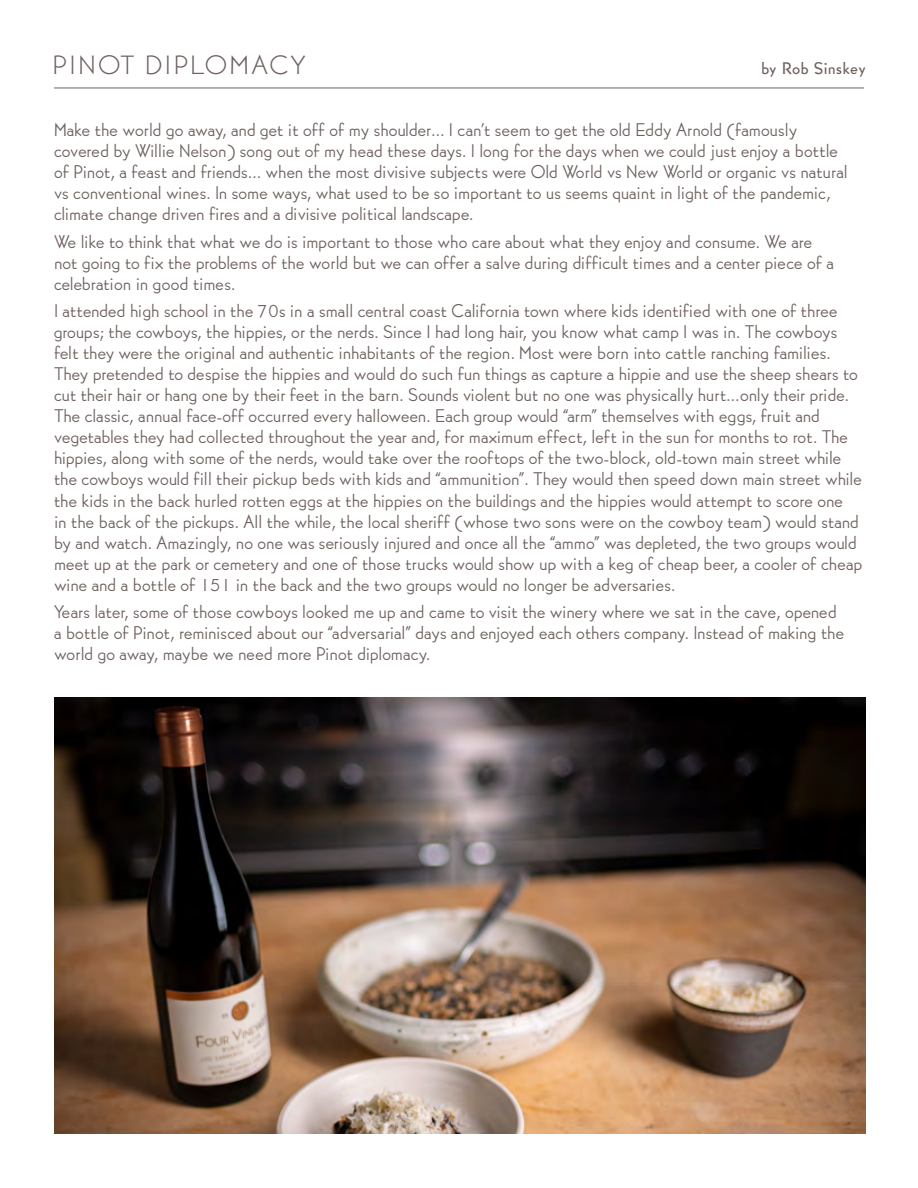
<style>
.page{position:relative;width:918px;height:1188px;background:#fff}
.page>*{position:absolute;margin:0;border:0;box-sizing:border-box;transform-origin:0 0}
.t1{font:300 25.95px "Bernhard Gothic SGOT Std";letter-spacing:.1em;color:#6e615e;scale:1.04 1}
.t2{font:18px/21px "Bernhard Gothic SGOT Std";color:#6e615e}
.t3{font:500 16.5px "Bernhard Gothic SGOT Std";letter-spacing:.04em;color:#6e615e}
</style>
<div class="page">
<hr style="left:54px;top:88px;width:810px;height:1px;background:#6e615e">
<img style="left:54px;top:697px;width:812px;height:437px">
<h1 class="t1" style="left:52px;top:49px;width:245px">PINOT DIPLOMACY</h1>
<p class="t3" style="left:761px;top:57px;width:106px">by Rob Sinskey</p>
<p class="t2" style="left:54px;top:119px;width:795px">Make the world go away, and get it off of my shoulder… I can’t seem to get the old Eddy Arnold (famously covered by Willie Nelson) song out of my head these days. I long for the days when we could just enjoy a bottle of Pinot, a feast and friends… when the most divisive subjects were Old World vs New World or organic vs natural vs conventional wines. In some ways, what used to be so important to us seems quaint in light of the pandemic, climate change driven fires and a divisive political landscape.</p>
<p class="t2" style="left:54px;top:231px;width:782px">We like to think that what we do is important to those who care about what they enjoy and consume. We are not going to fix the problems of the world but we can offer a salve during difficult times and a center piece of a celebration in good times.</p>
<p class="t2" style="left:54px;top:301px;width:810px">I attended high school in the 70s in a small central coast California town where kids identified with one of three groups; the cowboys, the hippies, or the nerds. Since I had long hair, you know what camp I was in. The cowboys felt they were the original and authentic inhabitants of the region. Most were born into cattle ranching families.<br>They pretended to despise the hippies and would do such fun things as capture a hippie and use the sheep shears to cut their hair or hang one by their feet in the barn. Sounds violent but no one was physically hurt…only their pride.<br>The classic, annual face-off occurred every halloween. Each group would “arm” themselves with eggs, fruit and vegetables they had collected throughout the year and, for maximum effect, left in the sun for months to rot. The hippies, along with some of the nerds, would take over the rooftops of the two-block, old-town main street while the cowboys would fill their pickup beds with kids and “ammunition”. They would then speed down main street while the kids in the back hurled rotten eggs at the hippies on the buildings and the hippies would attempt to score one<br>in the back of the pickups. All the while, the local sheriff (whose two sons were on the cowboy team) would stand by and watch. Amazingly, no one was seriously injured and once all the “ammo” was depleted, the two groups would meet up at the park or cemetery and one of those trucks would show up with a keg of cheap beer, a cooler of cheap wine and a bottle of 151 in the back and the two groups would no longer be adversaries.</p>
<p class="t2" style="left:54px;top:601px;width:792px">Years later, some of those cowboys looked me up and came to visit the winery where we sat in the cave, opened a bottle of Pinot, reminisced about our “adversarial” days and enjoyed each others company. Instead of making the world go away, maybe we need more Pinot diplomacy.</p>
</div>
